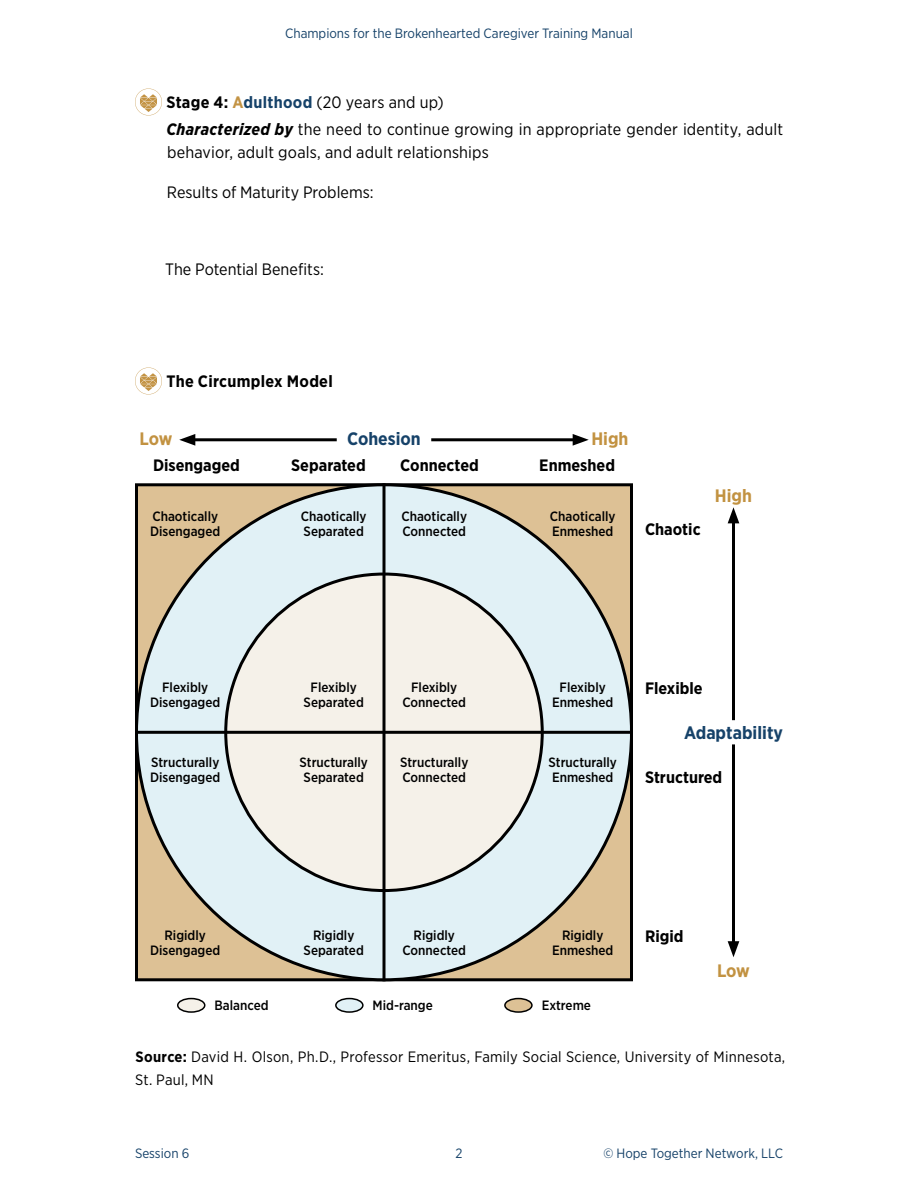
<style>
.page{position:relative;width:918px;height:1188px;background:#fff}
.page>*{position:absolute;margin:0;border:0;box-sizing:border-box;transform-origin:0 0}
.t1{font:700 18px "Gotham Narrow";color:#164269}
.t2{font:700 18px "Gotham Narrow";color:#c29241}
.PAGES-22-Icon_Bullet_Paragraph{font:16.5px/22.5px "Gotham Narrow";letter-spacing:.01em;color:#000}
.PAGES-20-Icon_Bullet{font:700 16.5px "Gotham Narrow";color:#000}
.PAGES-93-Notes_Line_3{font:16.5px "Gotham Narrow";color:#000}
.PAGES-20-Icon_Bullet-2{font:16.5px "Gotham Narrow";letter-spacing:.015em;color:#000}
.PAGES-95-Sources{font:15px/22.5px "Gotham Narrow";letter-spacing:.015em;color:#000}
.t3{font:500 13.5px/15px "Gotham Narrow";color:#000;text-align:center}
.t4{font:13.5px "Gotham Narrow";color:#164269}
.s1{font-weight:700}
.s2{font-weight:700;color:#c39344}
.s3{font-weight:700;color:#164269}
.s4{font-weight:700;font-style:italic}
</style>
<div class="page">
<svg style="left:135px;top:88px;width:27px;height:28px"></svg>
<svg style="left:135px;top:368px;width:27px;height:26px"></svg>
<div style="left:136px;top:485px;width:496px;height:495px;background:#ddc195"></div>
<div style="left:135px;top:483px;width:498px;height:498px;border:3px solid #000"></div>
<div style="left:136px;top:485px;width:496px;height:495px;background:#e1f1f6;border-radius:50%"></div>
<div style="left:226px;top:574px;width:316px;height:317px;background:#f5f1e9;border-radius:50%"></div>
<svg style="left:382px;top:483px;width:4px;height:498px;fill:#000"></svg>
<hr style="left:135px;top:731px;width:498px;height:3px;background:#000">
<hr style="left:190px;top:438px;width:147px;height:3px;background:#000">
<svg style="left:179px;top:434px;width:16px;height:12px"></svg>
<hr style="left:431px;top:438px;width:147px;height:3px;background:#000">
<svg style="left:573px;top:434px;width:16px;height:12px"></svg>
<hr style="left:732px;top:518px;width:3px;height:202px;background:#000">
<svg style="left:728px;top:507px;width:11px;height:16px"></svg>
<hr style="left:732px;top:744px;width:3px;height:203px;background:#000">
<svg style="left:728px;top:941px;width:11px;height:16px"></svg>
<div style="left:178px;top:999px;width:27px;height:13px;background:#f5f1e9;border-radius:50%"></div>
<div style="left:177px;top:998px;width:29px;height:15px;border:2px solid #000;border-radius:50%"></div>
<div style="left:336px;top:999px;width:27px;height:13px;background:#e1f1f6;border-radius:50%"></div>
<div style="left:335px;top:998px;width:29px;height:15px;border:2px solid #000;border-radius:50%"></div>
<div style="left:505px;top:999px;width:27px;height:13px;background:#ddc195;border-radius:50%"></div>
<div style="left:504px;top:998px;width:29px;height:15px;border:2px solid #000;border-radius:50%"></div>
<p class="t4" style="left:285px;top:25px;width:349px">Champions for the Brokenhearted Caregiver Training Manual</p>
<p class="PAGES-20-Icon_Bullet-2" style="left:166px;top:92px;width:279px"><span class="s1">Stage 4:</span> <span class="s2">A</span><span class="s3">dulthood</span> (20 years and up)</p>
<p class="PAGES-22-Icon_Bullet_Paragraph" style="left:166px;top:118px;width:618px"><span class="s4">Characterized by</span> the need to continue growing in appropriate gender identity, adult behavior, adult goals, and adult relationships</p>
<p class="PAGES-93-Notes_Line_3" style="left:167px;top:182px;width:208px">Results of Maturity Problems:</p>
<p class="PAGES-93-Notes_Line_3" style="left:165px;top:258px;width:160px">The Potential Benefits:</p>
<p class="PAGES-20-Icon_Bullet" style="left:166px;top:371px;width:168px">The Circumplex Model</p>
<p class="t2" style="left:140px;top:427px;width:34px">Low</p>
<p class="t1" style="left:347px;top:427px;width:75px">Cohesion</p>
<p class="t2" style="left:591px;top:427px;width:39px">High</p>
<p class="PAGES-20-Icon_Bullet" style="left:153px;top:455px;width:88px">Disengaged</p>
<p class="PAGES-20-Icon_Bullet" style="left:291px;top:455px;width:76px">Separated</p>
<p class="PAGES-20-Icon_Bullet" style="left:400px;top:455px;width:80px">Connected</p>
<p class="PAGES-20-Icon_Bullet" style="left:539px;top:455px;width:77px">Enmeshed</p>
<p class="t3" style="left:150px;top:509px;width:72px;text-align:left">Chaotically<br>Disengaged</p>
<p class="t3" style="left:301px;top:509px;width:67px;text-align:left">Chaotically<br>Separated</p>
<p class="t3" style="left:401px;top:509px;width:67px;text-align:left">Chaotically<br>Connected</p>
<p class="t3" style="left:550px;top:509px;width:67px;text-align:left">Chaotically<br>Enmeshed</p>
<p class="PAGES-20-Icon_Bullet" style="left:645px;top:519px;width:57px">Chaotic</p>
<p class="t2" style="left:715px;top:484px;width:39px">High</p>
<p class="t3" style="left:150px;top:680px;width:72px">Flexibly<br>Disengaged</p>
<p class="t3" style="left:304px;top:680px;width:62px">Flexibly<br>Separated</p>
<p class="t3" style="left:402px;top:680px;width:65px">Flexibly<br>Connected</p>
<p class="t3" style="left:552px;top:680px;width:63px">Flexibly<br>Enmeshed</p>
<p class="t3" style="left:150px;top:755px;width:72px;text-align:left">Structurally<br>Disengaged</p>
<p class="t3" style="left:300px;top:755px;width:70px">Structurally<br>Separated</p>
<p class="t3" style="left:400px;top:755px;width:70px;text-align:left">Structurally<br>Connected</p>
<p class="t3" style="left:549px;top:755px;width:70px;text-align:left">Structurally<br>Enmeshed</p>
<p class="PAGES-20-Icon_Bullet" style="left:645px;top:678px;width:59px">Flexible</p>
<p class="t1" style="left:684px;top:721px;width:101px">Adaptability</p>
<p class="PAGES-20-Icon_Bullet" style="left:645px;top:767px;width:79px">Structured</p>
<p class="t3" style="left:150px;top:927px;width:72px">Rigidly<br>Disengaged</p>
<p class="t3" style="left:304px;top:927px;width:62px">Rigidly<br>Separated</p>
<p class="t3" style="left:402px;top:927px;width:65px">Rigidly<br>Connected</p>
<p class="t3" style="left:552px;top:927px;width:63px">Rigidly<br>Enmeshed</p>
<p class="PAGES-20-Icon_Bullet" style="left:645px;top:926px;width:40px">Rigid</p>
<p class="t2" style="left:717px;top:959px;width:34px">Low</p>
<p class="t3" style="left:214px;top:997px;width:56px">Balanced</p>
<p class="t3" style="left:373px;top:997px;width:62px">Mid-range</p>
<p class="t3" style="left:542px;top:997px;width:51px">Extreme</p>
<p class="PAGES-95-Sources" style="left:135px;top:1045px;width:652px"><span class="s1">Source:</span> David H. Olson, Ph.D., Professor Emeritus, Family Social Science, University of Minnesota,<br>St. Paul, MN</p>
<p class="t4" style="left:135px;top:1145px;width:56px">Session 6</p>
<p class="t4" style="left:455px;top:1145px;width:9px">2</p>
<p class="t4" style="left:603px;top:1145px;width:181px">© Hope Together Network, LLC</p>
</div>
